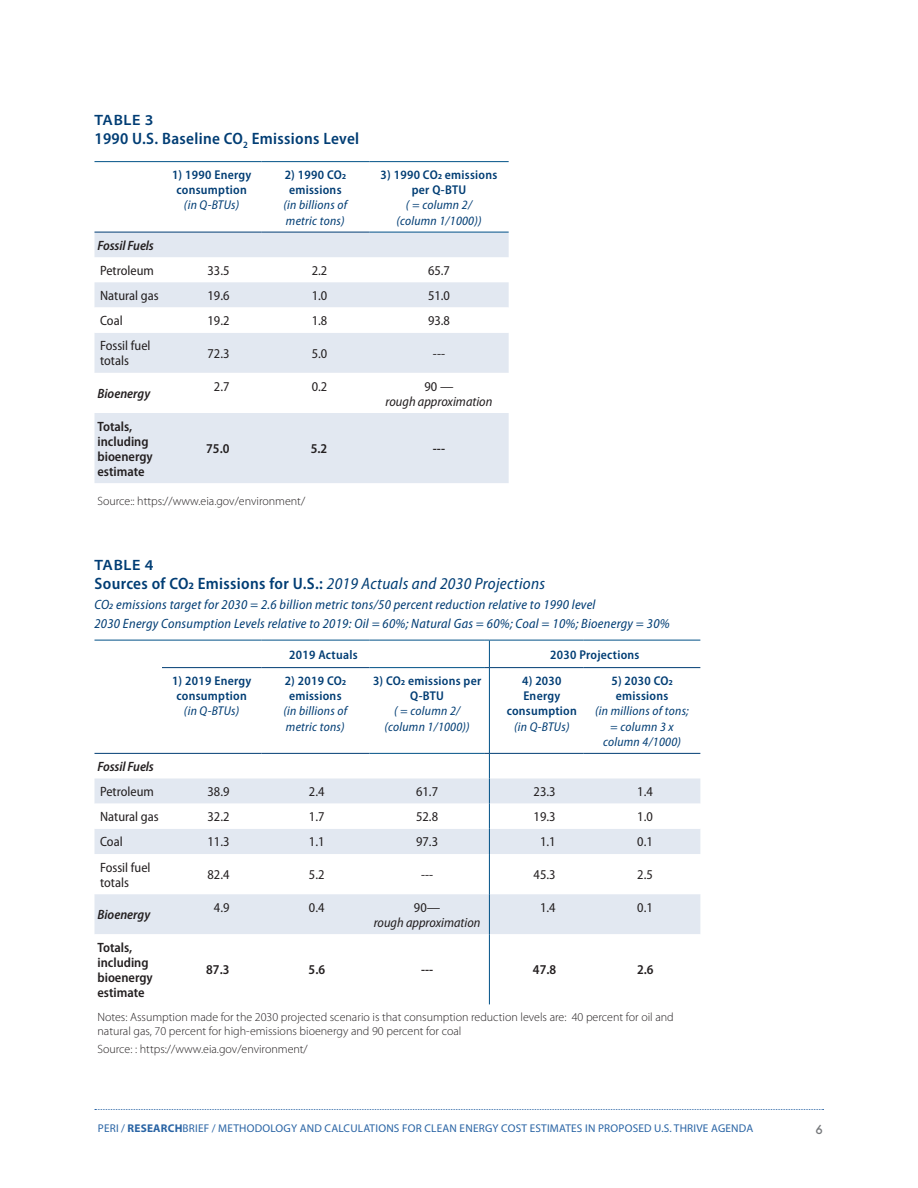
<style>
.page{position:relative;width:918px;height:1188px;background:#fff}
.page>*{position:absolute;margin:0;border:0;box-sizing:border-box;transform-origin:0 0}
.Table_Title{font:600 semi-condensed 16.5px "Myriad Pro";letter-spacing:.02em;color:#013d74}
.Figure_Kicker{font:600 semi-expanded 15px "Myriad Pro";letter-spacing:.04em;color:#013d74}
.Table_Text{font:semi-condensed 13.5px/15px "Myriad Pro";color:#231f20}
.Table_Title-2{font:italic semi-condensed 13.5px/19.5px "Myriad Pro";letter-spacing:.02em;color:#013d74}
.Table_Text-2{font:600 semi-condensed 13.5px/15px "Myriad Pro";color:#231f20}
.Table_Text-3{font:italic semi-condensed 13.5px/15px "Myriad Pro";color:#231f20;text-align:center}
.Table_Text-4{font:italic 600 semi-condensed 13.5px "Myriad Pro";letter-spacing:-.01em;color:#231f20}
.Table_Header1{font:600 semi-condensed 12.75px/15.3px "Myriad Pro";letter-spacing:.02em;color:#013d74;text-align:center}
.Table_Header1-2{font:italic semi-condensed 12.75px/15.3px "Myriad Pro";letter-spacing:.02em;color:#013d74;text-align:center}
.Source{font:300 12px/14.4px "Myriad Pro";color:#231f20}
.t1{font:500 12px "Futura";color:#76787b}
.t2{font:11.25px "Myriad Pro";letter-spacing:.02em;color:#2863a4}
.s1{font-style:normal}
.s2{font-weight:400;font-style:italic}
.s3{font-weight:700}
</style>
<div class="page">
<svg style="left:95px;top:1109px;width:729px;height:1px"></svg>
<svg style="left:94px;top:233px;width:415px;height:250px;fill:#e2e8f1"></svg>
<svg style="left:94px;top:307px;width:415px;height:106px"></svg>
<hr style="left:94px;top:161px;width:68px;height:1px;background:#005187">
<hr style="left:162px;top:161px;width:99px;height:1px;background:#005187">
<hr style="left:261px;top:161px;width:108px;height:1px;background:#005187">
<hr style="left:369px;top:161px;width:140px;height:1px;background:#005187">
<hr style="left:94px;top:232px;width:68px;height:1px;background:#013d74">
<hr style="left:162px;top:232px;width:99px;height:1px;background:#013d74">
<hr style="left:261px;top:232px;width:108px;height:1px;background:#013d74">
<hr style="left:369px;top:232px;width:140px;height:1px;background:#005187">
<svg style="left:94px;top:894px;width:606px;height:110px"></svg>
<hr style="left:94px;top:640px;width:68px;height:1px;background:#005187">
<hr style="left:162px;top:640px;width:99px;height:1px;background:#005187">
<hr style="left:261px;top:640px;width:108px;height:1px;background:#005187">
<hr style="left:369px;top:640px;width:116px;height:1px;background:#005187">
<hr style="left:489px;top:640px;width:95px;height:1px;background:#005187">
<hr style="left:584px;top:640px;width:116px;height:1px;background:#005187">
<hr style="left:162px;top:667px;width:99px;height:1px;background:#013d74">
<hr style="left:261px;top:667px;width:108px;height:1px;background:#013d74">
<hr style="left:490px;top:667px;width:94px;height:1px;background:#013d74">
<hr style="left:584px;top:667px;width:116px;height:1px;background:#013d74">
<hr style="left:369px;top:667px;width:116px;height:1px;background:#005187">
<svg style="left:485px;top:640px;width:5px;height:28px"></svg>
<hr style="left:489px;top:668px;width:1px;height:85px;background:#005187">
<svg style="left:94px;top:753px;width:606px;height:141px"></svg>
<hr style="left:489px;top:854px;width:1px;height:40px;background:#005187">
<hr style="left:489px;top:894px;width:1px;height:40px;background:#005187">
<hr style="left:489px;top:934px;width:1px;height:70px;background:#005187">
<p class="Figure_Kicker" style="left:95px;top:111px;width:60px">TABLE 3</p>
<p class="Table_Title" style="left:94px;top:130px;width:266px">1990 U.S. Baseline CO<sub>2</sub> Emissions Level</p>
<p class="Table_Header1" style="left:172px;top:167px;width:81px">1) 1990 Energy consumption</p>
<p class="Table_Header1-2" style="left:184px;top:198px;width:57px">(in Q-BTUs)</p>
<p class="Table_Header1" style="left:285px;top:167px;width:63px">2) 1990 CO2 emissions</p>
<p class="Table_Header1-2" style="left:283px;top:198px;width:65px;text-align:left">(in billions of metric tons)</p>
<p class="Table_Header1" style="left:381px;top:167px;width:118px">3) 1990 CO2 emissions per Q-BTU</p>
<p class="Table_Header1-2" style="left:396px;top:198px;width:87px">( = column 2/ (column 1/1000))</p>
<p class="Table_Text-4" style="left:98px;top:238px;width:58px">Fossil Fuels</p>
<p class="Table_Text" style="left:100px;top:263px;width:55px">Petroleum</p>
<p class="Table_Text" style="left:208px;top:263px;width:23px">33.5</p>
<p class="Table_Text" style="left:312px;top:263px;width:17px">2.2</p>
<p class="Table_Text" style="left:428px;top:263px;width:23px">65.7</p>
<p class="Table_Text" style="left:100px;top:288px;width:60px">Natural gas</p>
<p class="Table_Text" style="left:208px;top:288px;width:23px">19.6</p>
<p class="Table_Text" style="left:312px;top:288px;width:17px">1.0</p>
<p class="Table_Text" style="left:428px;top:288px;width:23px">51.0</p>
<p class="Table_Text" style="left:100px;top:313px;width:24px">Coal</p>
<p class="Table_Text" style="left:208px;top:313px;width:23px">19.2</p>
<p class="Table_Text" style="left:312px;top:313px;width:17px">1.8</p>
<p class="Table_Text" style="left:428px;top:313px;width:23px">93.8</p>
<p class="Table_Text" style="left:100px;top:339px;width:52px">Fossil fuel totals</p>
<p class="Table_Text" style="left:208px;top:346px;width:23px">72.3</p>
<p class="Table_Text" style="left:312px;top:346px;width:17px">5.0</p>
<p class="Table_Text" style="left:433px;top:346px;width:14px">---</p>
<p class="Table_Text-4" style="left:97px;top:386px;width:54px">Bioenergy</p>
<p class="Table_Text" style="left:214px;top:379px;width:17px">2.7</p>
<p class="Table_Text" style="left:312px;top:379px;width:17px">0.2</p>
<p class="Table_Text-3" style="left:386px;top:379px;width:108px"><span class="s1">90 —<br></span>rough approximation</p>
<p class="Table_Text-2" style="left:97px;top:419px;width:57px">Totals, including bioenergy estimate</p>
<p class="Table_Text-2" style="left:206px;top:441px;width:25px">75.0</p>
<p class="Table_Text-2" style="left:311px;top:441px;width:18px">5.2</p>
<p class="Table_Text-2" style="left:433px;top:441px;width:14px">---</p>
<p class="Source" style="left:97px;top:494px;width:209px">Source:: https://www.eia.gov/environment/</p>
<p class="Figure_Kicker" style="left:95px;top:556px;width:60px">TABLE 4</p>
<p class="Table_Title" style="left:94px;top:574px;width:452px">Sources of CO2 Emissions for U.S.: <span class="s2">2019 Actuals and 2030 Projections</span></p>
<p class="Table_Title-2" style="left:94px;top:595px;width:577px">CO2 emissions target for 2030 = 2.6 billion metric tons/50 percent reduction relative to 1990 level<br>2030 Energy Consumption Levels relative to 2019: Oil = 60%; Natural Gas = 60%; Coal = 10%; Bioenergy = 30%</p>
<p class="Table_Header1" style="left:289px;top:647px;width:70px">2019 Actuals</p>
<p class="Table_Header1" style="left:550px;top:647px;width:91px">2030 Projections</p>
<p class="Table_Header1" style="left:172px;top:673px;width:81px">1) 2019 Energy consumption</p>
<p class="Table_Header1-2" style="left:184px;top:704px;width:57px">(in Q-BTUs)</p>
<p class="Table_Header1" style="left:285px;top:673px;width:63px">2) 2019 CO2 emissions</p>
<p class="Table_Header1-2" style="left:283px;top:704px;width:65px;text-align:left">(in billions of metric tons)</p>
<p class="Table_Header1" style="left:373px;top:673px;width:110px">3) CO2 emissions per<br>Q-BTU</p>
<p class="Table_Header1-2" style="left:385px;top:704px;width:87px">( = column 2/ (column 1/1000))</p>
<p class="Table_Header1" style="left:507px;top:673px;width:72px">4) 2030<br>Energy consumption</p>
<p class="Table_Header1-2" style="left:514px;top:719px;width:57px">(in Q-BTUs)</p>
<p class="Table_Header1" style="left:611px;top:673px;width:63px">5) 2030 CO2 emissions</p>
<p class="Table_Header1-2" style="left:595px;top:704px;width:95px">(in millions of tons; = column 3 x column 4/1000)</p>
<p class="Table_Text-4" style="left:97px;top:759px;width:58px">Fossil Fuels</p>
<p class="Table_Text" style="left:100px;top:784px;width:55px">Petroleum</p>
<p class="Table_Text" style="left:208px;top:784px;width:23px">38.9</p>
<p class="Table_Text" style="left:309px;top:784px;width:17px">2.4</p>
<p class="Table_Text" style="left:416px;top:784px;width:23px">61.7</p>
<p class="Table_Text" style="left:534px;top:784px;width:23px">23.3</p>
<p class="Table_Text" style="left:637px;top:784px;width:17px">1.4</p>
<p class="Table_Text" style="left:100px;top:810px;width:60px">Natural gas</p>
<p class="Table_Text" style="left:208px;top:810px;width:23px">32.2</p>
<p class="Table_Text" style="left:309px;top:810px;width:17px">1.7</p>
<p class="Table_Text" style="left:416px;top:810px;width:23px">52.8</p>
<p class="Table_Text" style="left:534px;top:810px;width:23px">19.3</p>
<p class="Table_Text" style="left:637px;top:810px;width:17px">1.0</p>
<p class="Table_Text" style="left:100px;top:835px;width:24px">Coal</p>
<p class="Table_Text" style="left:208px;top:835px;width:23px">11.3</p>
<p class="Table_Text" style="left:309px;top:835px;width:17px">1.1</p>
<p class="Table_Text" style="left:416px;top:835px;width:23px">97.3</p>
<p class="Table_Text" style="left:540px;top:835px;width:17px">1.1</p>
<p class="Table_Text" style="left:637px;top:835px;width:17px">0.1</p>
<p class="Table_Text" style="left:100px;top:860px;width:52px">Fossil fuel totals</p>
<p class="Table_Text" style="left:208px;top:867px;width:23px">82.4</p>
<p class="Table_Text" style="left:309px;top:867px;width:17px">5.2</p>
<p class="Table_Text" style="left:421px;top:867px;width:14px">---</p>
<p class="Table_Text" style="left:534px;top:867px;width:23px">45.3</p>
<p class="Table_Text" style="left:637px;top:867px;width:17px">2.5</p>
<p class="Table_Text-4" style="left:97px;top:907px;width:54px">Bioenergy</p>
<p class="Table_Text" style="left:214px;top:900px;width:17px">4.9</p>
<p class="Table_Text" style="left:309px;top:900px;width:17px">0.4</p>
<p class="Table_Text-3" style="left:374px;top:900px;width:108px"><span class="s1">90—<br></span>rough approximation</p>
<p class="Table_Text" style="left:540px;top:900px;width:17px">1.4</p>
<p class="Table_Text" style="left:637px;top:900px;width:17px">0.1</p>
<p class="Table_Text-2" style="left:97px;top:940px;width:57px">Totals, including bioenergy estimate</p>
<p class="Table_Text-2" style="left:206px;top:963px;width:25px">87.3</p>
<p class="Table_Text-2" style="left:309px;top:963px;width:18px">5.6</p>
<p class="Table_Text-2" style="left:421px;top:963px;width:14px">---</p>
<p class="Table_Text-2" style="left:533px;top:963px;width:25px">47.8</p>
<p class="Table_Text-2" style="left:637px;top:963px;width:18px">2.6</p>
<p class="Source" style="left:97px;top:1010px;width:578px">Notes: Assumption made for the 2030 projected scenario is that consumption reduction levels are: 40 percent for oil and natural gas, 70 percent for high-emissions bioenergy and 90 percent for coal</p>
<p class="Source" style="left:97px;top:1041px;width:212px">Source: : https://www.eia.gov/environment/</p>
<p class="t2" style="left:98px;top:1123px;width:657px">PERI / <span class="s3">RESEARCH</span>BRIEF / METHODOLOGY AND CALCULATIONS FOR CLEAN ENERGY COST ESTIMATES IN PROPOSED U.S. THRIVE AGENDA</p>
<p class="t1" style="left:816px;top:1121px;width:9px">6</p>
</div>
